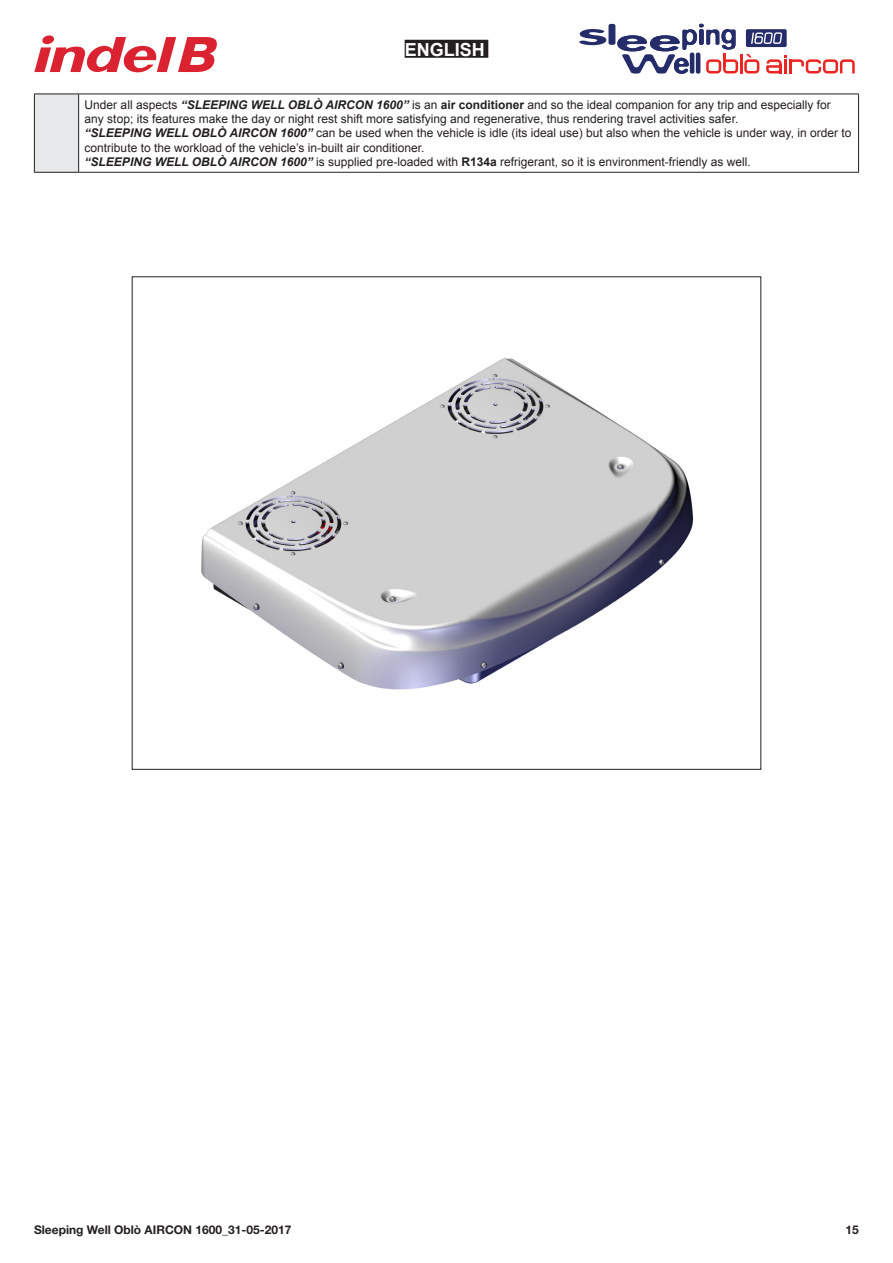
<style>
.page{position:relative;width:893px;height:1263px;background:#fff}
.page>*{position:absolute;margin:0;border:0;box-sizing:border-box;transform-origin:0 0}
.t1{font:700 18px "Arial";color:#fff}
.t2{font:12px/14.4px "Arial";color:#231f20}
.t3{font:700 12px "Helvetica Neue LT Std";color:#231f20}
.s1{font-weight:700;font-style:italic;color:#211d1e}
.s2{font-weight:700}
.s3{color:#211d1e}
</style>
<div class="page">
<div style="left:806px;top:59px;width:15px;height:14px;border:3px solid #ec2523;border-radius:3px"></div>
<div style="left:823px;top:59px;width:15px;height:14px;border:3px solid #ec2523;border-radius:3px"></div>
<svg style="left:840px;top:59px;width:15px;height:15px"></svg>
<svg style="left:579px;top:24px;width:225px;height:50px"></svg>
<svg style="left:34px;top:35px;width:183px;height:37px"></svg>
<div style="left:405px;top:40px;width:83px;height:18px;background:#231f20"></div>
<div style="left:34px;top:94px;width:45px;height:78px;background:#e7e8ea"></div>
<hr style="left:34px;top:94px;width:45px;height:1px;background:#231f20">
<hr style="left:34px;top:94px;width:1px;height:78px;background:#231f20">
<hr style="left:79px;top:94px;width:780px;height:1px;background:#231f20">
<hr style="left:78px;top:94px;width:1px;height:78px;background:#231f20">
<hr style="left:858px;top:94px;width:1px;height:78px;background:#231f20">
<hr style="left:34px;top:172px;width:45px;height:1px;background:#231f20">
<hr style="left:79px;top:172px;width:780px;height:1px;background:#231f20">
<img style="left:201px;top:358px;width:493px;height:332px">
<h1 class="t1" style="left:405px;top:37px;width:82px">ENGLISH</h1>
<p class="t2" style="left:85px;top:97px;width:748px">Under all aspects <span class="s1">“SLEEPING WELL OBLÒ AIRCON 1600”</span> is an <span class="s2">air conditioner</span> and so the ideal companion for any trip and especially for any stop; its features make the day or night rest shift more satisfying and regenerative, thus rendering travel activities safer<span class="s3">.</span></p>
<p class="t2" style="left:85px;top:126px;width:768px"><span class="s1">“SLEEPING WELL OBLÒ AIRCON 1600”</span> can be used when the vehicle is idle (its ideal use) but also when the vehicle is under way, in order to contribute to the workload of the vehicle’s in-built air conditioner.</p>
<p class="t2" style="left:85px;top:155px;width:668px"><span class="s1">“SLEEPING WELL OBLÒ AIRCON 1600”</span> is supplied pre-loaded with <span class="s2">R134a</span> refrigerant, so it is environment-friendly as well<span class="s3">.</span></p>
<p class="t3" style="left:34px;top:1222px;width:259px">Sleeping Well Oblò AIRCON 1600_31-05-2017</p>
<p class="t3" style="left:846px;top:1222px;width:15px">15</p>
</div>
